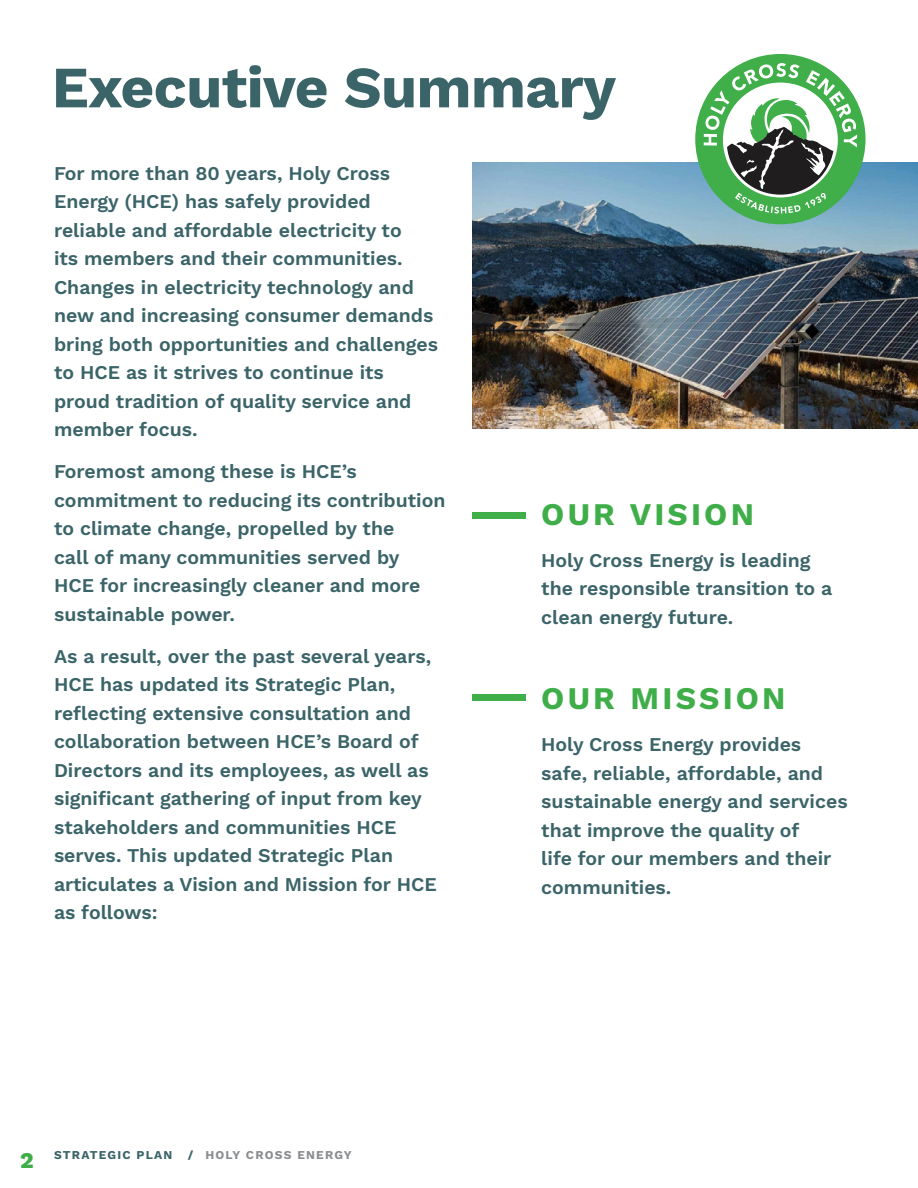
<style>
.page{position:relative;width:918px;height:1188px;background:#fff}
.page>*{position:absolute;margin:0;border:0;box-sizing:border-box;transform-origin:0 0}
.header_39{font:58.5px "Work Sans";letter-spacing:-.01em;color:#3b6469}
.subheader_23{font:31.5px "Work Sans";letter-spacing:.1em;color:#3fae49}
.body_intro_13_21{font:19.5px/28.5px "Work Sans";color:#3b6469}
.t1{font:12px "Work Sans";letter-spacing:.1em;color:#8b8d90}
.t2{font:12px "Work Sans";letter-spacing:.1em;color:#3b6469}
.s1{font-size:22.5px;color:#3fae49}
.s2{color:#3b6469}
</style>
<div class="page">
<img style="left:472px;top:162px;width:446px;height:267px">
<div style="left:695px;top:54px;width:171px;height:170px;background:#40ae49;border-radius:50%"></div>
<svg style="left:704px;top:63px;width:153px;height:151px"></svg>
<div style="left:472px;top:512px;width:54px;height:6px;background:#40ae49"></div>
<div style="left:472px;top:694px;width:54px;height:7px;background:#40ae49"></div>
<p class="header_39" style="left:52px;top:43px;width:566px">Executive Summary</p>
<p class="body_intro_13_21" style="left:54px;top:158px;width:386px">For more than 80 years, Holy Cross Energy (HCE) has safely provided reliable and affordable electricity to<br>its members and their communities.<br>Changes in electricity technology and new and increasing consumer demands bring both opportunities and challenges to HCE as it strives to continue its proud tradition of quality service and member focus.</p>
<p class="body_intro_13_21" style="left:54px;top:457px;width:393px">Foremost among these is HCE’s commitment to reducing its contribution to climate change, propelled by the<br>call of many communities served by<br>HCE for increasingly cleaner and more sustainable power.</p>
<p class="body_intro_13_21" style="left:54px;top:641px;width:384px">As a result, over the past several years, HCE has updated its Strategic Plan, reflecting extensive consultation and collaboration between HCE’s Board of Directors and its employees, as well as significant gathering of input from key stakeholders and communities HCE serves. This updated Strategic Plan articulates a Vision and Mission for HCE as follows:</p>
<p class="t2" style="left:20px;top:1145px;width:154px"><span class="s1">2</span> STRATEGIC PLAN</p>
<p class="t1" style="left:188px;top:1145px;width:165px"><span class="s2">/</span> HOLY CROSS ENERGY</p>
<p class="subheader_23" style="left:541px;top:490px;width:214px">OUR VISION</p>
<p class="body_intro_13_21" style="left:541px;top:545px;width:292px">Holy Cross Energy is leading the responsible transition to a clean energy future.</p>
<p class="subheader_23" style="left:541px;top:675px;width:246px">OUR MISSION</p>
<p class="body_intro_13_21" style="left:541px;top:730px;width:308px">Holy Cross Energy provides safe, reliable, affordable, and sustainable energy and services that improve the quality of<br>life for our members and their communities.</p>
</div>
